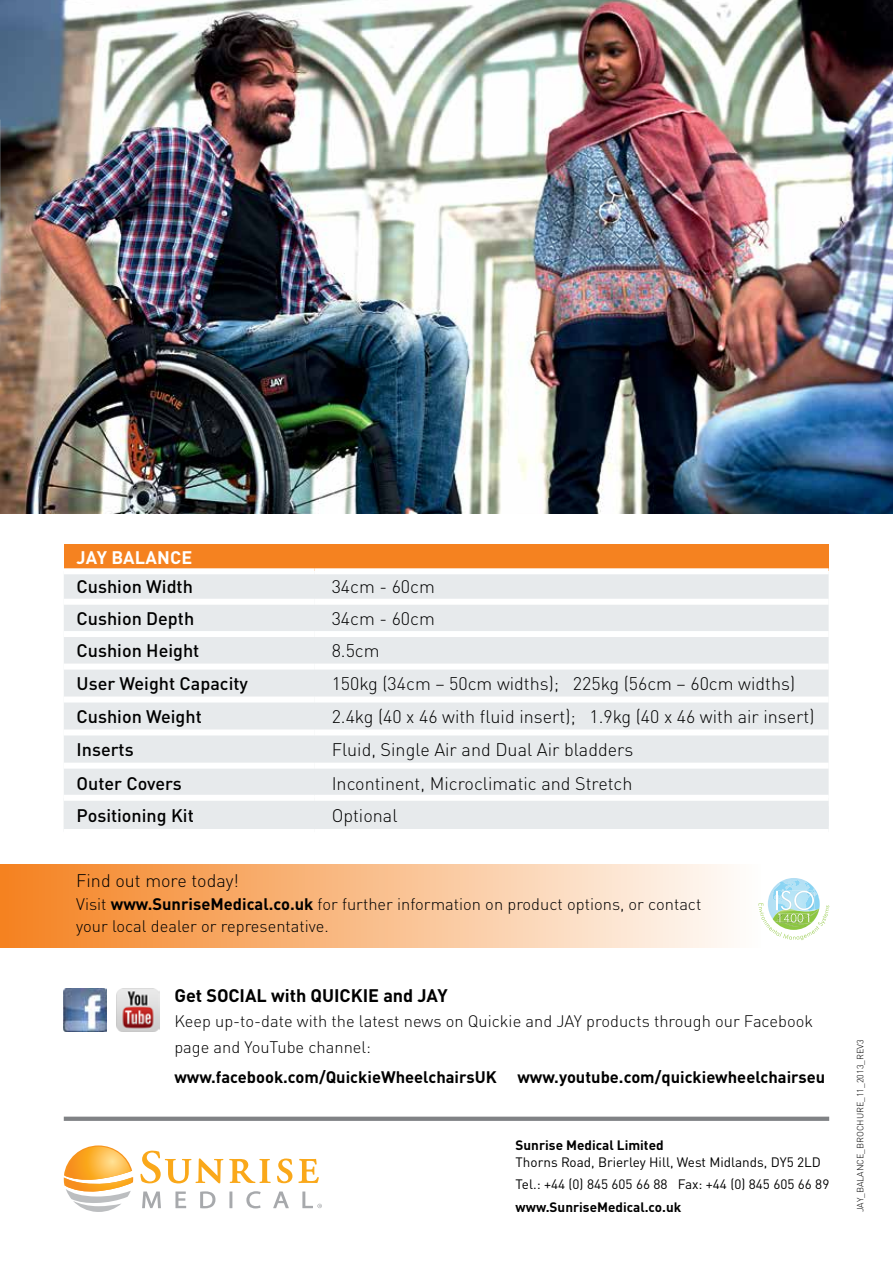
<style>
.page{position:relative;width:893px;height:1263px;background:#fff}
.page>*{position:absolute;margin:0;border:0;box-sizing:border-box;transform-origin:0 0}
.t1{font:300 18px "DINOT";color:#000}
.t2{font:500 18px "DINOT";color:#000}
.t3{font:700 18px "DINOT";color:#000}
.t4{font:700 18px "DINOT";letter-spacing:.01em;color:#fff}
.t5{font:300 16.5px/22.5px "DINOT";color:#000}
.t6{font:700 16.5px "DINOT";color:#000}
.t7{font:13.5px/22.5px "DINOT";color:#000}
.t8{font:700 13.5px "DINOT";color:#000}
.t9{font:300 9px "DINOT";color:#000}
.s1{font-weight:700}
</style>
<div class="page">
<img style="left:0;top:0;width:893px;height:513px">
<div style="left:64px;top:1116px;width:765px;height:5px;background:#808285"></div>
<svg style="left:64px;top:1145px;width:69px;height:67px"></svg>
<svg style="left:229px;top:1159px;width:42px;height:24px"></svg>
<svg style="left:140px;top:1150px;width:83px;height:33px"></svg>
<svg style="left:277px;top:1158px;width:15px;height:25px"></svg>
<svg style="left:298px;top:1159px;width:21px;height:24px"></svg>
<svg style="left:142px;top:1191px;width:19px;height:17px"></svg>
<svg style="left:175px;top:1191px;width:11px;height:17px"></svg>
<svg style="left:200px;top:1191px;width:15px;height:17px"></svg>
<svg style="left:229px;top:1191px;width:3px;height:17px"></svg>
<svg style="left:246px;top:1191px;width:15px;height:17px"></svg>
<svg style="left:273px;top:1191px;width:16px;height:17px"></svg>
<svg style="left:302px;top:1191px;width:20px;height:17px"></svg>
<svg style="left:761px;top:880px;width:68px;height:60px"></svg>
<div style="left:0;top:864px;width:761px;height:84px;background:linear-gradient(to right,#f5811f,#fefefd)"></div>
<div style="left:64px;top:544px;width:765px;height:27px;background:#f58220"></div>
<div style="left:64px;top:574px;width:765px;height:221px;background:#e7eaec"></div>
<div style="left:64px;top:637px;width:765px;height:26px;background:#e7eaec"></div>
<div style="left:64px;top:568px;width:251px;height:6px;background:#fff"></div>
<div style="left:315px;top:568px;width:514px;height:6px;background:#fff"></div>
<div style="left:64px;top:599px;width:251px;height:6px;background:#fff"></div>
<div style="left:315px;top:599px;width:514px;height:6px;background:#fff"></div>
<div style="left:64px;top:631px;width:251px;height:6px;background:#fff"></div>
<div style="left:315px;top:631px;width:514px;height:6px;background:#fff"></div>
<div style="left:64px;top:663px;width:251px;height:6px;background:#fff"></div>
<div style="left:315px;top:663px;width:514px;height:6px;background:#fff"></div>
<div style="left:64px;top:696px;width:251px;height:6px;background:#fff"></div>
<div style="left:315px;top:696px;width:514px;height:6px;background:#fff"></div>
<div style="left:64px;top:729px;width:251px;height:6px;background:#fff"></div>
<div style="left:315px;top:729px;width:514px;height:6px;background:#fff"></div>
<div style="left:64px;top:763px;width:251px;height:6px;background:#fff"></div>
<div style="left:315px;top:763px;width:514px;height:6px;background:#fff"></div>
<div style="left:64px;top:801px;width:765px;height:28px;background:#e7eaec"></div>
<img style="left:64px;top:989px;width:43px;height:43px">
<img style="left:117px;top:989px;width:43px;height:42px">
<p class="t4" style="left:77px;top:546px;width:117px">Jay BALANCE</p>
<p class="t2" style="left:77px;top:575px;width:118px">Cushion Width</p>
<p class="t1" style="left:332px;top:576px;width:105px">34cm - 60cm</p>
<p class="t2" style="left:77px;top:607px;width:119px">Cushion Depth</p>
<p class="t1" style="left:332px;top:607px;width:105px">34cm - 60cm</p>
<p class="t2" style="left:77px;top:639px;width:124px">Cushion Height</p>
<p class="t1" style="left:332px;top:640px;width:49px">8.5cm</p>
<p class="t2" style="left:77px;top:672px;width:173px">User Weight Capacity</p>
<p class="t1" style="left:332px;top:672px;width:465px">150kg (34cm – 50cm widths); 225kg (56cm – 60cm widths)</p>
<p class="t2" style="left:77px;top:705px;width:127px">Cushion Weight</p>
<p class="t1" style="left:332px;top:705px;width:484px">2.4kg (40 x 46 with fluid insert); 1.9kg (40 x 46 with air insert)</p>
<p class="t2" style="left:77px;top:738px;width:59px">Inserts</p>
<p class="t1" style="left:332px;top:738px;width:303px">Fluid, Single Air and Dual Air bladders</p>
<p class="t2" style="left:77px;top:772px;width:107px">Outer Covers</p>
<p class="t1" style="left:332px;top:773px;width:302px">Incontinent, Microclimatic and Stretch</p>
<p class="t2" style="left:77px;top:804px;width:119px">Positioning Kit</p>
<p class="t1" style="left:332px;top:804px;width:67px">Optional</p>
<p class="t1" style="left:76px;top:869px;width:164px">Find out more today!</p>
<p class="t5" style="left:76px;top:892px;width:627px">Visit <span class="s1">www.SunriseMedical.co.uk</span> for further information on product options, or contact your local dealer or representative.</p>
<p class="t3" style="left:174px;top:984px;width:264px">Get SOCIAL with QUICKIE and JAY</p>
<p class="t5" style="left:174px;top:1035px;width:198px">page and YouTube channel:</p>
<p class="t6" style="left:174px;top:1066px;width:324px">www.facebook.com/QuickieWheelchairsUK</p>
<p class="t6" style="left:517px;top:1066px;width:309px">www.youtube.com/quickiewheelchairseu</p>
<p class="t5" style="left:174px;top:1010px;width:640px">Keep up-to-date with the latest news on Quickie and JAY products through our Facebook</p>
<p class="t8" style="left:516px;top:1137px;width:150px">Sunrise Medical Limited</p>
<p class="t7" style="left:516px;top:1150px;width:315px">Thorns Road, Brierley Hill, West Midlands, DY5 2LD<br>Tel.: +44 (0) 845 605 66 88 Fax: +44 (0) 845 605 66 89</p>
<p class="t8" style="left:516px;top:1198px;width:167px">www.SunriseMedical.co.uk</p>
<p class="t9" style="left:855px;top:1212px;width:174px;rotate:-90deg">JAY_BALANCE_BROCHURE_11_2013_REV3</p>
</div>
